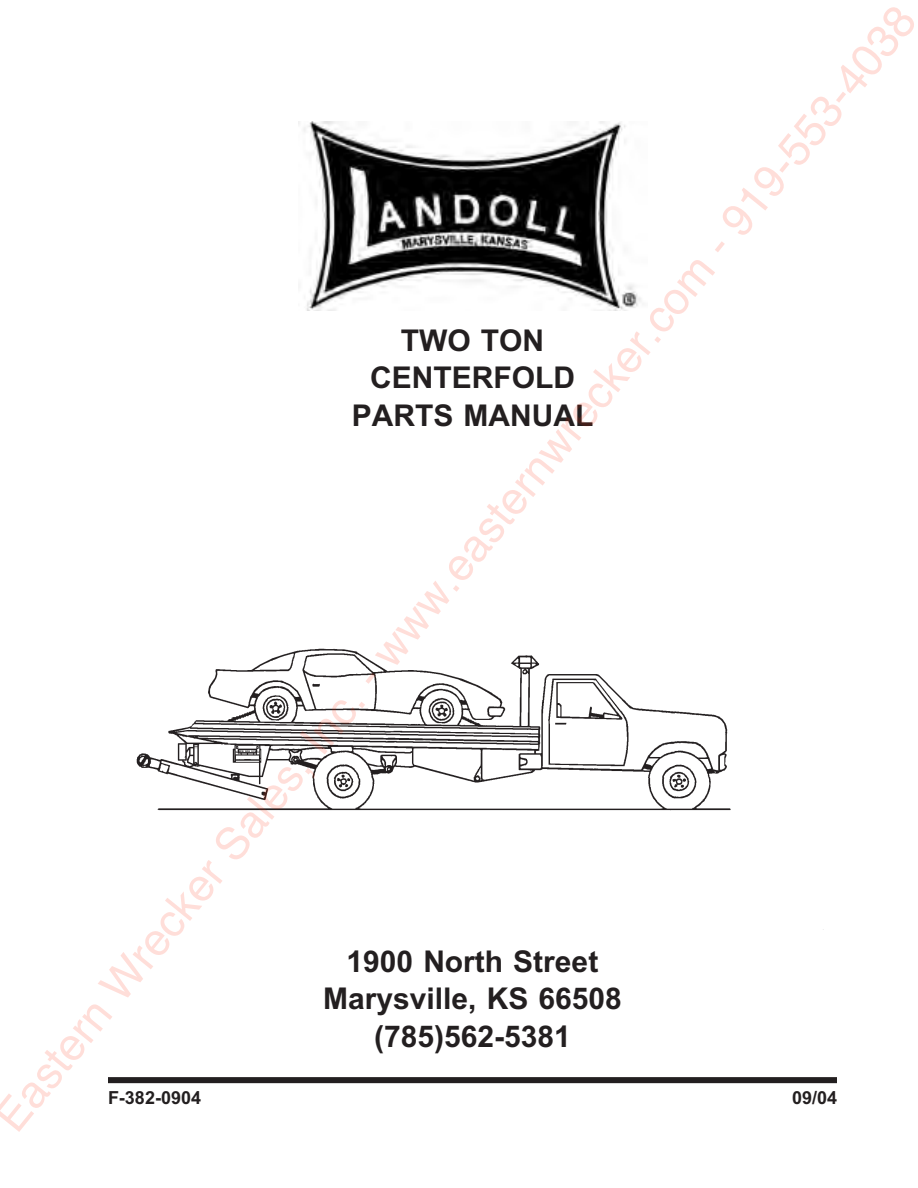
<style>
.page{position:relative;width:918px;height:1188px;background:#fff}
.page>*{position:absolute;margin:0;border:0;box-sizing:border-box;transform-origin:0 0}
.t1{font:45px "Helvetica";color:rgb(255 38 0/.15)}
.t2{font:700 30px/37.3px "Arial";color:#231f20;text-align:center}
.t3{font:700 18px "Arial";color:#231f20}
</style>
<div class="page">
<div style="left:108px;top:1077px;width:729px;height:6px;background:#231f20"></div>
<img style="left:298px;top:122px;width:343px;height:188px">
<img style="left:136px;top:648px;width:688px;height:282px">
<h1 class="t1" style="left:-10px;top:1113px;width:1434px;rotate:-51deg">Eastern Wrecker Sales, Inc. - www.easternwrecker.com - 919-553-4038</h1>
<p class="t2" style="left:352px;top:325px;width:243px">TWO TON<br>CENTERFOLD<br>PARTS MANUAL</p>
<p class="t2" style="left:323px;top:946px;width:300px">1900 North Street<br>Marysville, KS 66508 (785)562-5381</p>
<p class="t3" style="left:108px;top:1091px;width:95px">F-382-0904</p>
<p class="t3" style="left:792px;top:1091px;width:47px">09/04</p>
</div>
